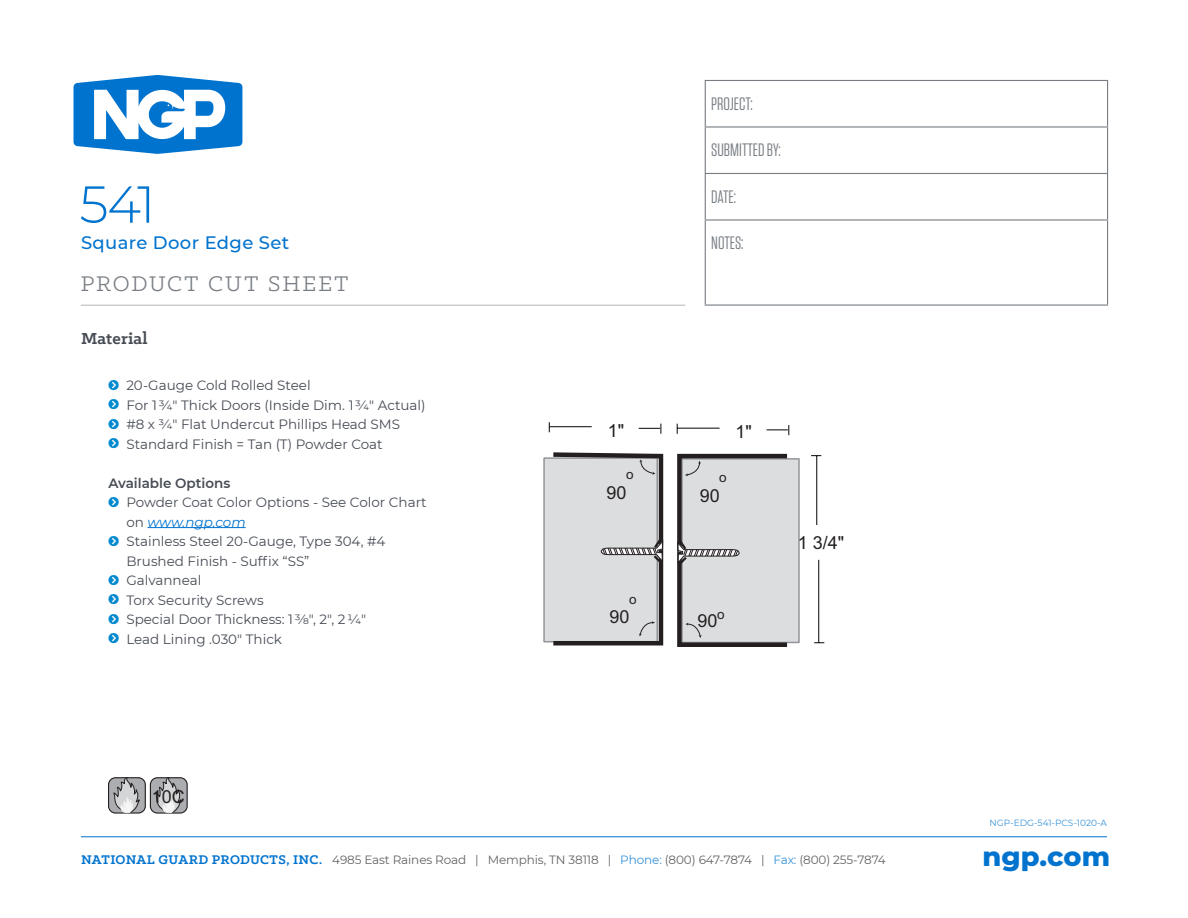
<style>
.page{position:relative;width:1188px;height:918px;background:#fff}
.page>*{position:absolute;margin:0;border:0;box-sizing:border-box;transform-origin:0 0}
.CUT_HD1{font:300 51.9px "Montserrat";color:#0073ce}
.t1{font:800 27.15px "Montserrat";color:#0073ce}
.t2{font:24px "Klinic Slab";letter-spacing:.085em;color:#787d83}
.t3{font:18px "Tungsten";color:#787d83}
.t4{font:18px "Arial";color:#231f20}
.CUT_HD2{font:500 18px "Montserrat";letter-spacing:.02em;color:#0073ce}
.CUT_HD3{font:700 18px "Klinic Slab";letter-spacing:.01em;color:#464b54}
.CUT_BULLETS_REG{font:13.5px/19.5px "Montserrat";color:#464b54}
.CUT_BULLETS_BD{font:600 13.5px "Montserrat";color:#464b54}
.t5{font:13.5px "Arial";color:#231f20}
.t6{font:12px "Montserrat";letter-spacing:-.01em;color:#636366}
.t7{font:9px "Montserrat";color:#3793db}
.s1{font-style:italic;color:#0073ce}
.s2{font-family:"Klinic Slab";font-weight:700;font-size:14.25px;color:#0073ce}
.s3{color:#3793db}
</style>
<div class="page">
<hr style="left:81px;top:836px;width:1026px;height:1px;background:#0073ce">
<hr style="left:705px;top:80px;width:403px;height:1px;background:#787d83">
<hr style="left:705px;top:81px;width:1px;height:45px;background:#787d83">
<hr style="left:1107px;top:81px;width:1px;height:45px;background:#787d83">
<hr style="left:705px;top:126px;width:403px;height:2px;background:#787d83">
<hr style="left:705px;top:128px;width:1px;height:45px;background:#787d83">
<hr style="left:1107px;top:128px;width:1px;height:45px;background:#787d83">
<hr style="left:705px;top:173px;width:403px;height:1px;background:#787d83">
<hr style="left:705px;top:174px;width:1px;height:45px;background:#787d83">
<hr style="left:1107px;top:174px;width:1px;height:45px;background:#787d83">
<hr style="left:705px;top:219px;width:403px;height:2px;background:#787d83">
<hr style="left:705px;top:221px;width:1px;height:84px;background:#787d83">
<hr style="left:1107px;top:221px;width:1px;height:84px;background:#787d83">
<hr style="left:705px;top:305px;width:403px;height:1px;background:#787d83">
<hr style="left:81px;top:305px;width:604px;height:1px;background:#b2b5b9">
<svg style="left:74px;top:75px;width:168px;height:79px"></svg>
<div style="left:543px;top:457px;width:115px;height:185px;background:#dcdddf;border:2px solid #939598"></div>
<div style="left:681px;top:458px;width:119px;height:185px;background:#dcdddf;border:2px solid #939598"></div>
<div style="left:677px;top:454px;width:112px;height:193px;border:4px solid #231f20"></div>
<svg style="left:685px;top:461px;width:16px;height:15px"></svg>
<svg style="left:685px;top:622px;width:17px;height:16px"></svg>
<hr style="left:677px;top:428px;width:43px;height:1px;background:#231f20">
<svg style="left:767px;top:425px;width:22px;height:10px"></svg>
<svg style="left:677px;top:537px;width:63px;height:30px"></svg>
<hr style="left:549px;top:426px;width:43px;height:1px;background:#231f20">
<svg style="left:639px;top:424px;width:22px;height:10px"></svg>
<hr style="left:818px;top:560px;width:1px;height:83px;background:#231f20">
<hr style="left:816px;top:456px;width:1px;height:69px;background:#231f20">
<svg style="left:549px;top:452px;width:115px;height:194px"></svg>
<hr style="left:148px;top:527px;width:98px;height:1px;background:#0073ce">
<div style="left:109px;top:778px;width:36px;height:35px;background:#acadb1;border-radius:7px"></div>
<div style="left:108px;top:777px;width:38px;height:37px;border:1px solid #231f20;border-radius:7px"></div>
<svg style="left:114px;top:777px;width:26px;height:37px"></svg>
<div style="left:150px;top:778px;width:37px;height:35px;background:#acadb1;border-radius:7px"></div>
<div style="left:150px;top:777px;width:38px;height:37px;border:1px solid #231f20;border-radius:7px"></div>
<svg style="left:155px;top:777px;width:27px;height:37px"></svg>
<p class="CUT_HD1" style="left:80px;top:169px;width:77px">541</p>
<p class="CUT_HD2" style="left:81px;top:230px;width:210px">Square Door Edge Set</p>
<h3 class="t2" style="left:81px;top:269px;width:269px">PRODUCT CUT SHEET</h3>
<p class="CUT_HD3" style="left:81px;top:327px;width:68px">Material</p>
<p class="CUT_BULLETS_REG" style="left:126px;top:375px;width:186px">20-Gauge Cold Rolled Steel</p>
<p class="CUT_BULLETS_REG" style="left:126px;top:395px;width:301px">For 1 3/4" Thick Doors (Inside Dim. 1 3/4" Actual)</p>
<p class="CUT_BULLETS_REG" style="left:126px;top:414px;width:275px">#8 x 3/4" Flat Undercut Phillips Head SMS</p>
<p class="CUT_BULLETS_REG" style="left:126px;top:434px;width:258px">Standard Finish = Tan (T) Powder Coat</p>
<p class="CUT_BULLETS_BD" style="left:108px;top:473px;width:123px">Available Options</p>
<p class="CUT_BULLETS_REG" style="left:126px;top:492px;width:302px">Powder Coat Color Options - See Color Chart on <span class="s1">www.ngp.com</span></p>
<p class="CUT_BULLETS_REG" style="left:126px;top:531px;width:261px">Stainless Steel 20-Gauge, Type 304, #4<br>Brushed Finish - Suffix “SS”</p>
<p class="CUT_BULLETS_REG" style="left:126px;top:570px;width:76px">Galvanneal</p>
<p class="CUT_BULLETS_REG" style="left:126px;top:590px;width:139px">Torx Security Screws</p>
<p class="CUT_BULLETS_REG" style="left:126px;top:609px;width:241px">Special Door Thickness: 1 3/8", 2", 2 1/4"</p>
<p class="CUT_BULLETS_REG" style="left:126px;top:629px;width:157px">Lead Lining .030" Thick</p>
<p class="t4" style="left:152px;top:784px;width:35px">10C</p>
<h3 class="t3" style="left:711px;top:94px;width:43px">PROJECT:</h3>
<h3 class="t3" style="left:711px;top:141px;width:71px">SUBMITTED BY:</h3>
<h3 class="t3" style="left:711px;top:187px;width:26px">DATE:</h3>
<h3 class="t3" style="left:711px;top:234px;width:34px">NOTES:</h3>
<p class="t4" style="left:608px;top:418px;width:18px">1"</p>
<p class="t4" style="left:736px;top:420px;width:18px">1"</p>
<p class="t5" style="left:626px;top:465px;width:9px">o</p>
<p class="t5" style="left:719px;top:468px;width:9px">o</p>
<p class="t4" style="left:607px;top:480px;width:22px">90</p>
<p class="t4" style="left:700px;top:483px;width:22px">90</p>
<p class="t5" style="left:629px;top:590px;width:9px">o</p>
<p class="t4" style="left:610px;top:605px;width:22px">90</p>
<p class="t4" style="left:698px;top:608px;width:29px">90<sup>o</sup></p>
<p class="t4" style="left:798px;top:531px;width:48px">1 3/4"</p>
<p class="t7" style="left:990px;top:817px;width:119px">NGP-EDG-541-PCS-1020-A</p>
<p class="t6" style="left:81px;top:851px;width:806px"><span class="s2">NATIONAL GUARD PRODUCTS, INC.</span> 4985 East Raines Road | Memphis, TN 38118 | <span class="s3">Phone:</span> (800) 647-7874 | <span class="s3">Fax:</span> (800) 255-7874</p>
<h2 class="t1" style="left:983px;top:837px;width:129px">ngp.com</h2>
</div>
